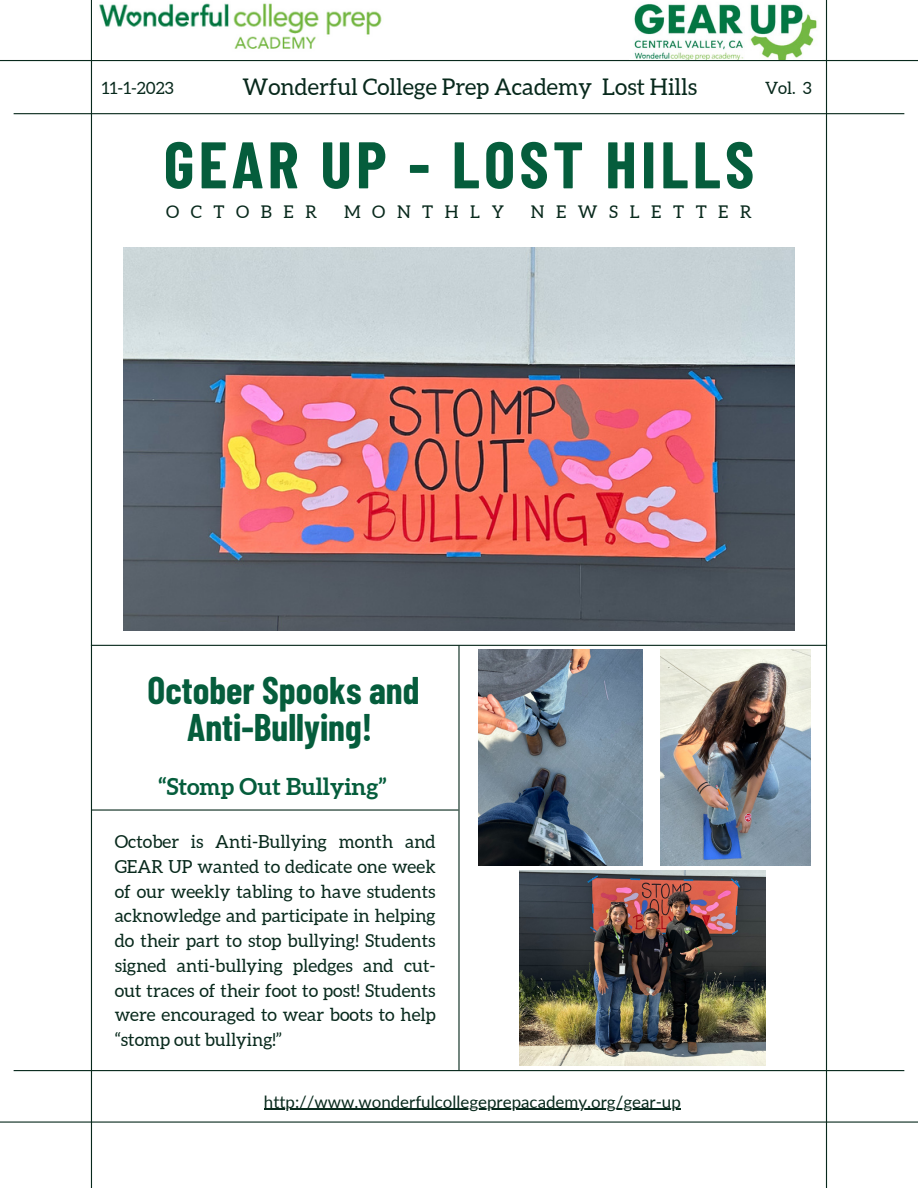
<style>
.page{position:relative;width:918px;height:1188px;background:#fff}
.page>*{position:absolute;margin:0;border:0;box-sizing:border-box;transform-origin:0 0}
.t1{font:700 65.7px "Barlow Condensed";letter-spacing:.065em;color:#055d3c}
.t2{font:700 37.65px/37.2px "Barlow Condensed";color:#055d3c;text-align:center}
.t3{font:700 23.25px "Aleo";color:#055d3c}
.t4{font:22.95px "Aleo";color:#08291c}
.t5{font:18px/24.8px "Aleo";color:#08291c;text-align:justify}
.t6{font:17.55px "Aleo";letter-spacing:.66em;color:#08291c}
.t7{font:16.95px "Lato";color:#08291c}
.t8{font:16.95px "Aleo";color:#08291c}
</style>
<div class="page">
<img style="left:123px;top:247px;width:672px;height:384px">
<hr style="left:458px;top:645px;width:2px;height:426px;background:#08291c">
<hr style="left:91px;top:0;width:1px;height:1188px;background:#08291c">
<hr style="left:826px;top:0;width:1px;height:1188px;background:#08291c">
<hr style="left:0;top:1121px;width:918px;height:2px;background:#08291c">
<hr style="left:14px;top:113px;width:890px;height:1px;background:#08291c">
<hr style="left:91px;top:645px;width:736px;height:1px;background:#08291c">
<hr style="left:14px;top:1070px;width:890px;height:1px;background:#08291c">
<hr style="left:92px;top:809px;width:366px;height:2px;background:#08291c">
<hr style="left:0;top:60px;width:918px;height:1px;background:#08291c">
<img style="left:634px;top:3px;width:183px;height:57px">
<img style="left:99px;top:3px;width:283px;height:46px">
<img style="left:661px;top:650px;width:149px;height:216px">
<img style="left:478px;top:650px;width:164px;height:216px">
<img style="left:519px;top:871px;width:247px;height:194px">
<hr style="left:264px;top:1109px;width:417px;height:1px;background:#08291c">
<p class="t8" style="left:102px;top:78px;width:74px">11-1-2023</p>
<p class="t4" style="left:243px;top:74px;width:456px">Wonderful College Prep Academy Lost Hills</p>
<p class="t8" style="left:765px;top:78px;width:48px">Vol. 3</p>
<p class="t1" style="left:164px;top:123px;width:592px">GEAR UP - LOST HILLS</p>
<p class="t6" style="left:166px;top:202px;width:153px">OCTOBER</p>
<p class="t6" style="left:344px;top:202px;width:162px">MONTHLY</p>
<p class="t6" style="left:531px;top:202px;width:222px">NEWSLETTER</p>
<p class="t2" style="left:148px;top:670px;width:273px">October Spooks and<br>Anti-Bullying!</p>
<p class="t3" style="left:159px;top:773px;width:229px">“Stomp Out Bullying”</p>
<p class="t5" style="left:115px;top:829px;width:323px">October is Anti-Bullying month and GEAR UP wanted to dedicate one week of our weekly tabling to have students acknowledge and participate in helping do their part to stop bullying! Students signed anti-bullying pledges and cut&shy;out traces of their foot to post! Students were encouraged to wear boots to help “stomp out bullying!”</p>
<p class="t7" style="left:264px;top:1091px;width:418px">http://www.wonderfulcollegeprepacademy.org/gear-up</p>
</div>
